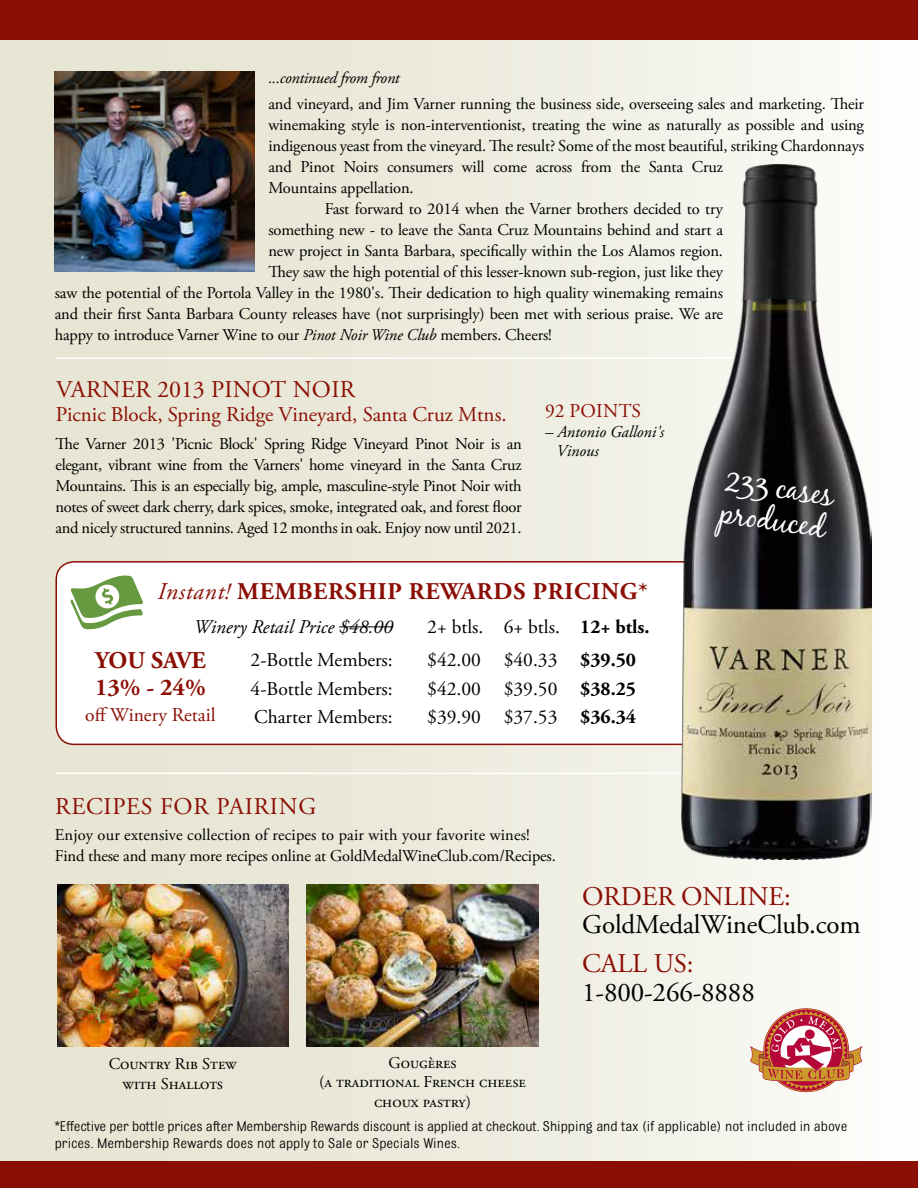
<style>
.page{position:relative;width:918px;height:1188px;background:#fff}
.page>*{position:absolute;margin:0;border:0;box-sizing:border-box;transform-origin:0 0}
.t1{font:31.5px/33px "Black Jack";color:#fff}
.t2{font:27px "Adobe Garamond Pro";letter-spacing:-.005em;color:#000}
.t3{font:27px "Adobe Garamond Pro";letter-spacing:-.005em;color:#8b0e04}
.t4{font:24px "Adobe Garamond Pro";letter-spacing:.015em;color:#8b0e04}
.t5{font:700 24px "Adobe Garamond Pro";letter-spacing:.03em;color:#8b0e04}
.t6{font:700 24px/27px "Adobe Garamond Pro";color:#8b0e04}
.t7{font:21px "Adobe Garamond Pro";letter-spacing:-.01em;color:#8b0e04}
.t8{font:19.5px "Adobe Garamond Pro";color:#000}
.t9{font:italic 19.5px "Adobe Garamond Pro";color:#000}
.t10{font:19.5px "Adobe Garamond Pro";letter-spacing:.01em;color:#8b0e04}
.t11{font:16.5px/21px "Adobe Garamond Pro";letter-spacing:-.01em;color:#000;text-align:center}
.t12{font:italic 16.5px/19.8px "Adobe Garamond Pro";color:#000}
.t13{font:italic 16.5px "Adobe Garamond Pro";letter-spacing:-.02em;color:#000}
.t14{font:15px/16.5px "Bulldog";color:#000}
.s1{font-style:italic}
.s2{font-weight:400;font-style:italic}
.s3{font-weight:700}
</style>
<div class="page">
<div style="left:0;top:0;width:918px;height:1174px;background:linear-gradient(to right,#e2e0cb,#fafaf7)"></div>
<div style="left:56px;top:562px;width:693px;height:182px;background:#fff;border-radius:18px"></div>
<div style="left:56px;top:561px;width:694px;height:184px;border:2px solid #8b0e04;border-radius:18px"></div>
<div style="left:0;top:1161px;width:918px;height:27px;background:#8b0e04"></div>
<hr style="left:56px;top:358px;width:716px;height:1px;background:#fff">
<hr style="left:56px;top:773px;width:808px;height:1px;background:#fff">
<svg style="left:71px;top:575px;width:72px;height:54px"></svg>
<hr style="left:339px;top:626px;width:54px;height:1px;background:#000">
<svg style="left:750px;top:1008px;width:112px;height:84px"></svg>
<div style="left:0;top:0;width:918px;height:40px;background:#8b0e04"></div>
<img style="left:55px;top:71px;width:200px;height:201px">
<img style="left:57px;top:885px;width:232px;height:162px">
<img style="left:307px;top:885px;width:231px;height:162px">
<img style="left:682px;top:165px;width:189px;height:695px">
<p class="t13" style="left:268px;top:68px;width:133px">...continued from front</p>
<p class="t11" style="left:268px;top:94px;width:597px">and vineyard, and Jim Varner running the business side, overseeing sales and marketing. Their</p>
<p class="t11" style="left:268px;top:115px;width:597px">winemaking style is non-interventionist, treating the wine as naturally as possible and using</p>
<p class="t11" style="left:268px;top:136px;width:597px">indigenous yeast from the vineyard. The result? Some of the most beautiful, striking Chardonnays</p>
<p class="t11" style="left:268px;top:157px;width:456px">and Pinot Noirs consumers will come across from the Santa Cruz</p>
<p class="t11" style="left:268px;top:178px;width:147px">Mountains appellation.</p>
<p class="t11" style="left:325px;top:199px;width:400px">Fast forward to 2014 when the Varner brothers decided to try</p>
<p class="t11" style="left:268px;top:220px;width:456px">something new - to leave the Santa Cruz Mountains behind and start a</p>
<p class="t11" style="left:268px;top:241px;width:456px">new project in Santa Barbara, specifically within the Los Alamos region.</p>
<p class="t11" style="left:268px;top:262px;width:456px">They saw the high potential of this lesser-known sub-region, just like they</p>
<p class="t11" style="left:55px;top:283px;width:670px">saw the potential of the Portola Valley in the 1980's. Their dedication to high quality winemaking remains</p>
<p class="t11" style="left:55px;top:304px;width:670px">and their first Santa Barbara County releases have (not surprisingly) been met with serious praise. We are</p>
<p class="t11" style="left:55px;top:325px;width:499px">happy to introduce Varner Wine to our <span class="s1">Pinot Noir Wine Club</span> members. Cheers!</p>
<h3 class="t4" style="left:56px;top:375px;width:301px">VARNER 2013 PINOT NOIR</h3>
<p class="t7" style="left:56px;top:401px;width:452px">Picnic Block, Spring Ridge Vineyard, Santa Cruz Mtns.</p>
<p class="t11" style="left:56px;top:434px;width:468px;text-align:justify">The Varner 2013 'Picnic Block' Spring Ridge Vineyard Pinot Noir is an elegant, vibrant wine from the Varners' home vineyard in the Santa Cruz Mountains. This is an especially big, ample, masculine-style Pinot Noir with notes of sweet dark cherry, dark spices, smoke, integrated oak, and forest floor and nicely structured tannins. Aged 12 months in oak. Enjoy now until 2021.</p>
<p class="t10" style="left:545px;top:399px;width:98px">92 POINTS</p>
<p class="t12" style="left:557px;top:422px;width:109px;text-indent:-12px">– Antonio Galloni's<br>Vinous</p>
<h3 class="t5" style="left:158px;top:577px;width:492px"><span class="s2">Instant!</span> MEMBERSHIP REWARDS PRICING*</h3>
<p class="t9" style="left:194px;top:615px;width:201px">Winery Retail Price $48.00</p>
<p class="t8" style="left:427px;top:615px;width:224px">2+ btls. 6+ btls. <span class="s3">12+ btls.</span></p>
<p class="t8" style="left:251px;top:648px;width:144px">2-Bottle Members:</p>
<p class="t8" style="left:427px;top:648px;width:210px">$42.00 $40.33 <span class="s3">$39.50</span></p>
<p class="t8" style="left:251px;top:677px;width:144px">4-Bottle Members:</p>
<p class="t8" style="left:427px;top:677px;width:210px">$42.00 $39.50 <span class="s3">$38.25</span></p>
<p class="t8" style="left:254px;top:705px;width:140px">Charter Members:</p>
<p class="t8" style="left:427px;top:705px;width:210px">$39.90 $37.53 <span class="s3">$36.34</span></p>
<h3 class="t6" style="left:95px;top:648px;width:112px">YOU SAVE<br>13% - 24%</h3>
<p class="t10" style="left:85px;top:703px;width:132px">off Winery Retail</p>
<h3 class="t4" style="left:55px;top:792px;width:262px">RECIPES FOR PAIRING</h3>
<p class="t11" style="left:55px;top:824px;width:503px;text-align:left">Enjoy our extensive collection of recipes to pair with your favorite wines!<br>Find these and many more recipes online at GoldMedalWineClub.com/Recipes.</p>
<h1 class="t1" style="left:728px;top:462px;width:112px;rotate:8deg">233 cases produced</h1>
<p class="t11" style="left:109px;top:1055px;width:130px;line-height:19.8px">Country Rib Stew with Shallots</p>
<p class="t11" style="left:319px;top:1053px;width:208px;line-height:19.8px">GougÈres<br>(a traditional French cheese choux pastry)</p>
<h2 class="t3" style="left:582px;top:880px;width:210px">ORDER ONLINE:</h2>
<h2 class="t2" style="left:582px;top:908px;width:280px">GoldMedalWineClub.com</h2>
<h2 class="t3" style="left:582px;top:947px;width:113px">CALL US:</h2>
<h2 class="t2" style="left:582px;top:976px;width:174px">1-800-266-8888</h2>
<p class="t14" style="left:55px;top:1118px;width:794px">*Effective per bottle prices after Membership Rewards discount is applied at checkout. Shipping and tax (if applicable) not included in above prices. Membership Rewards does not apply to Sale or Specials Wines.</p>
</div>
